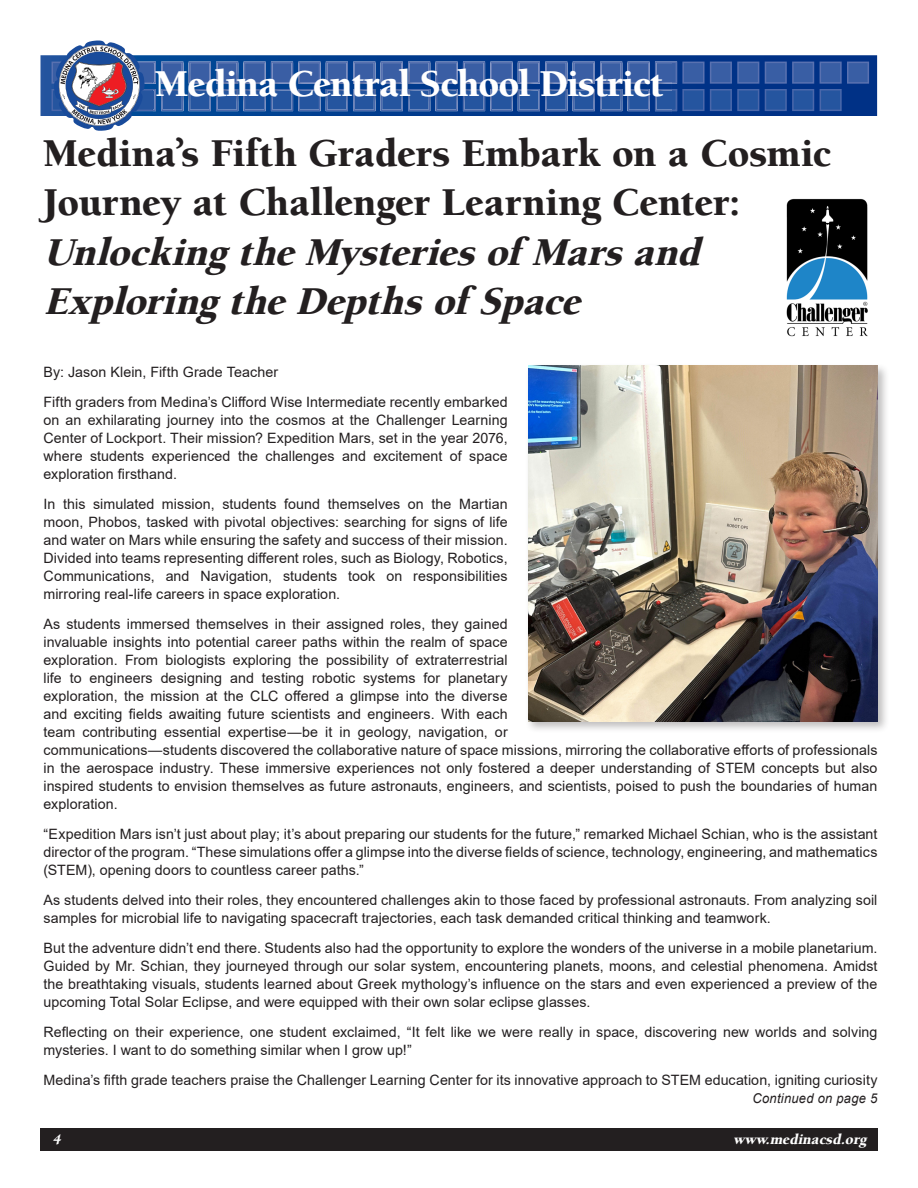
<style>
.page{position:relative;width:918px;height:1188px;background:#fff}
.page>*{position:absolute;margin:0;border:0;box-sizing:border-box;transform-origin:0 0}
.t1{font:900 40.5px/49.5px "Berkeley";color:#231f20}
.t2{font:italic 900 40.5px "Berkeley";color:#231f20}
.t3{font:900 39px "Berkeley";letter-spacing:-.025em;color:#fff}
.t4{font:italic 900 15px "Berkeley";color:#fff}
.t5{font:14.25px/18px "Arial";letter-spacing:.005em;color:#231f20;text-align:justify}
.t6{font:italic 13.5px "Arial";letter-spacing:.02em;color:#231f20;scale:.96 1}
.s1{font-family:"Minion Pro";font-weight:700}
</style>
<div class="page">
<div style="left:40px;top:1129px;width:838px;height:22px;background:#231f20"></div>
<img style="left:40px;top:55px;width:837px;height:61px">
<svg style="left:189px;top:62px;width:49px;height:1px"></svg>
<svg style="left:244px;top:62px;width:76px;height:1px"></svg>
<svg style="left:326px;top:62px;width:49px;height:1px"></svg>
<svg style="left:381px;top:62px;width:49px;height:1px"></svg>
<svg style="left:436px;top:62px;width:76px;height:1px"></svg>
<svg style="left:518px;top:62px;width:49px;height:1px"></svg>
<svg style="left:573px;top:62px;width:49px;height:1px"></svg>
<svg style="left:628px;top:62px;width:131px;height:49px;background:#29529c"></svg>
<svg style="left:765px;top:62px;width:49px;height:49px;background:#2b549d"></svg>
<svg style="left:820px;top:62px;width:49px;height:49px;background:#224c98"></svg>
<img style="left:183px;top:63px;width:489px;height:51px">
<svg style="left:52px;top:40px;width:131px;height:91px"></svg>
<img style="left:153px;top:89px;width:3px;height:22px">
<img style="left:161px;top:63px;width:22px;height:21px">
<img style="left:161px;top:89px;width:22px;height:22px">
<img style="left:189px;top:63px;width:22px;height:21px">
<img style="left:189px;top:89px;width:22px;height:22px">
<img style="left:216px;top:63px;width:22px;height:21px">
<img style="left:216px;top:89px;width:22px;height:22px">
<img style="left:244px;top:63px;width:22px;height:21px">
<img style="left:244px;top:89px;width:22px;height:22px">
<img style="left:271px;top:63px;width:22px;height:21px">
<img style="left:271px;top:89px;width:22px;height:22px">
<img style="left:298px;top:63px;width:22px;height:21px">
<img style="left:298px;top:89px;width:22px;height:22px">
<img style="left:326px;top:63px;width:22px;height:21px">
<img style="left:326px;top:89px;width:22px;height:22px">
<img style="left:353px;top:63px;width:22px;height:21px">
<img style="left:353px;top:89px;width:22px;height:22px">
<img style="left:381px;top:63px;width:22px;height:21px">
<img style="left:381px;top:89px;width:22px;height:22px">
<img style="left:408px;top:63px;width:22px;height:21px">
<img style="left:408px;top:89px;width:22px;height:22px">
<img style="left:436px;top:63px;width:22px;height:21px">
<img style="left:436px;top:89px;width:22px;height:22px">
<img style="left:463px;top:63px;width:22px;height:21px">
<img style="left:463px;top:89px;width:22px;height:22px">
<img style="left:490px;top:63px;width:22px;height:21px">
<img style="left:490px;top:89px;width:22px;height:22px">
<img style="left:518px;top:63px;width:22px;height:21px">
<img style="left:518px;top:89px;width:22px;height:22px">
<img style="left:545px;top:63px;width:22px;height:21px">
<img style="left:545px;top:89px;width:22px;height:22px">
<img style="left:573px;top:63px;width:22px;height:21px">
<img style="left:573px;top:89px;width:22px;height:22px">
<img style="left:600px;top:63px;width:22px;height:21px">
<img style="left:600px;top:89px;width:22px;height:22px">
<img style="left:628px;top:63px;width:22px;height:21px">
<img style="left:628px;top:89px;width:22px;height:22px">
<img style="left:655px;top:63px;width:17px;height:21px">
<img style="left:655px;top:89px;width:17px;height:22px">
<div style="left:525px;top:363px;width:365px;height:371px;background:#231f20;opacity:.3"></div>
<img style="left:528px;top:366px;width:349px;height:355px">
<img style="left:786px;top:198px;width:82px;height:139px">
<h2 class="t3" style="left:155px;top:64px;width:510px">Medina Central School District</h2>
<p class="t1" style="left:44px;top:129px;width:789px">Medina<span class="s1">’</span>s Fifth Graders Embark on a Cosmic<br>Journey at Challenger Learning Center:</p>
<p class="t2" style="left:44px;top:231px;width:669px">Unlocking theMysteriesof Marsand</p>
<p class="t2" style="left:44px;top:280px;width:549px">Exploring theDepthsof Space</p>
<p class="t5" style="left:44px;top:363px;width:236px">By: Jason Klein, Fifth Grade Teacher</p>
<p class="t5" style="left:44px;top:393px;width:466px">Fifth graders from Medina’s Clifford Wise Intermediate recently embarked on an exhilarating journey into the cosmos at the Challenger Learning Center of Lockport. Their mission? Expedition Mars, set in the year 2076, where students experienced the challenges and excitement of space exploration firsthand.</p>
<p class="t5" style="left:44px;top:495px;width:466px">In this simulated mission, students found themselves on the Martian moon, Phobos, tasked with pivotal objectives: searching for signs of life and water on Mars while ensuring the safety and success of their mission.<br>Divided into teams representing different roles, such as Biology, Robotics, Communications, and Navigation, students took on responsibilities mirroring real-life careers in space exploration.</p>
<p class="t5" style="left:44px;top:615px;width:835px;text-align:left">As students immersed themselves in their assigned roles, they gained<br>invaluable insights into potential career paths within the realm of space<br>exploration. From biologists exploring the possibility of extraterrestrial<br>life to engineers designing and testing robotic systems for planetary<br>exploration, the mission at the CLC offered a glimpse into the diverse<br>and exciting fields awaiting future scientists and engineers. With each<br>team contributing essential expertise—be it in geology, navigation, or<br>communications—students discovered the collaborative nature of space missions, mirroring the collaborative efforts of professionals in the aerospace industry. These immersive experiences not only fostered a deeper understanding of STEM concepts but also inspired students to envision themselves as future astronauts, engineers, and scientists, poised to push the boundaries of human exploration.</p>
<p class="t5" style="left:44px;top:825px;width:835px">“Expedition Mars isn’t just about play; it’s about preparing our students for the future,” remarked Michael Schian, who is the assistant director of the program. “These simulations offer a glimpse into the diverse fields of science, technology, engineering, and mathematics (STEM), opening doors to countless career paths.”</p>
<p class="t5" style="left:44px;top:891px;width:835px">As students delved into their roles, they encountered challenges akin to those faced by professional astronauts. From analyzing soil samples for microbial life to navigating spacecraft trajectories, each task demanded critical thinking and teamwork.</p>
<p class="t5" style="left:44px;top:939px;width:835px">But the adventure didn’t end there. Students also had the opportunity to explore the wonders of the universe in a mobile planetarium.<br>Guided by Mr. Schian, they journeyed through our solar system, encountering planets, moons, and celestial phenomena. Amidst the breathtaking visuals, students learned about Greek mythology’s influence on the stars and even experienced a preview of the upcoming Total Solar Eclipse, and were equipped with their own solar eclipse glasses.</p>
<p class="t5" style="left:44px;top:1023px;width:835px">Reflecting on their experience, one student exclaimed, “It felt like we were really in space, discovering new worlds and solving mysteries. I want to do something similar when I grow up!”</p>
<p class="t5" style="left:44px;top:1071px;width:835px">Medina’s fifth grade teachers praise the Challenger Learning Center for its innovative approach to STEM education, igniting curiosity</p>
<p class="t6" style="left:752px;top:1090px;width:132px">Continued on page 5</p>
<p class="t4" style="left:52px;top:1131px;width:13px">4</p>
<p class="t4" style="left:733px;top:1131px;width:135px">www.medinacsd.org</p>
</div>
